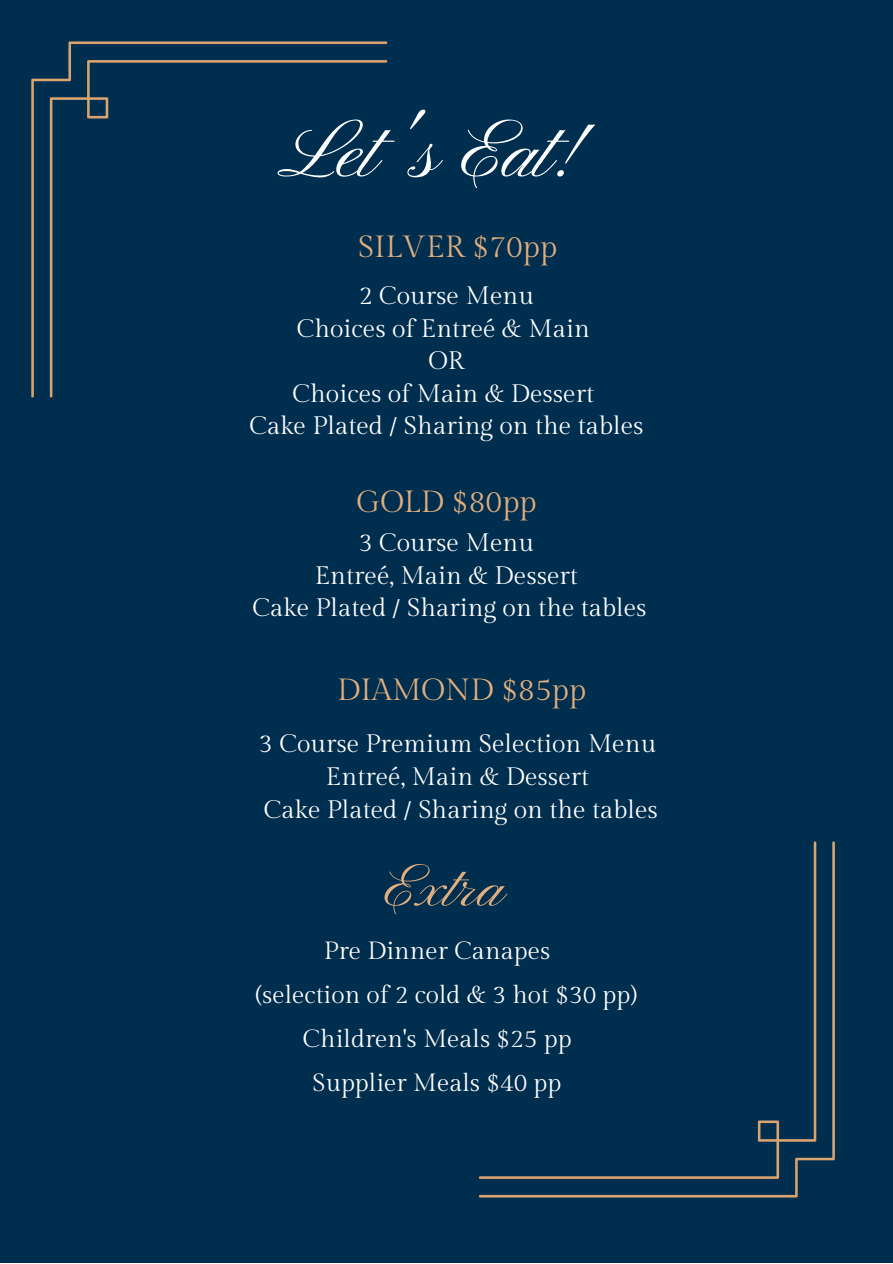
<style>
.page{position:relative;width:893px;height:1264px;background:#fff}
.page>*{position:absolute;margin:0;border:0;box-sizing:border-box;transform-origin:0 0}
.t1{font:83.1px "Pinyon Script";letter-spacing:-.045em;color:#fff}
.t2{font:60.9px "Pinyon Script";color:#e3ae7e}
.t3{font:30.6px "Gilda Display";color:#e3ae7e}
.t4{font:25.2px "Gilda Display";color:#fff}
.t5{font:24.9px "Gilda Display";color:#fff}
</style>
<div class="page">
<div style="left:0;top:0;width:892px;height:1262px;background:#002e4f"></div>
<svg style="left:31px;top:41px;width:356px;height:357px"></svg>
<svg style="left:478px;top:841px;width:356px;height:356px"></svg>
<p class="t1" style="left:289px;top:105px;width:298px">Let's Eat!</p>
<p class="t3" style="left:358px;top:229px;width:201px">SILVER $70pp</p>
<p class="t4" style="left:358px;top:281px;width:177px">2 Course Menu</p>
<p class="t4" style="left:296px;top:314px;width:295px">Choices of Entreé &amp; Main</p>
<p class="t4" style="left:428px;top:347px;width:37px">OR</p>
<p class="t4" style="left:292px;top:379px;width:303px">Choices of Main &amp; Dessert</p>
<p class="t4" style="left:249px;top:412px;width:396px">Cake Plated / Sharing on the tables</p>
<p class="t3" style="left:356px;top:484px;width:182px">GOLD $80pp</p>
<p class="t4" style="left:358px;top:528px;width:177px">3 Course Menu</p>
<p class="t4" style="left:314px;top:561px;width:265px">Entreé, Main &amp; Dessert</p>
<p class="t4" style="left:252px;top:594px;width:396px">Cake Plated / Sharing on the tables</p>
<p class="t3" style="left:337px;top:672px;width:250px">DIAMOND $85pp</p>
<p class="t4" style="left:259px;top:729px;width:399px">3 Course Premium Selection Menu</p>
<p class="t4" style="left:326px;top:762px;width:265px">Entreé, Main &amp; Dessert</p>
<p class="t4" style="left:263px;top:795px;width:396px">Cake Plated / Sharing on the tables</p>
<p class="t2" style="left:386px;top:853px;width:122px">Extra</p>
<p class="t5" style="left:324px;top:937px;width:228px">Pre Dinner Canapes</p>
<p class="t5" style="left:256px;top:981px;width:382px">(selection of 2 cold &amp; 3 hot $30 pp)</p>
<p class="t5" style="left:302px;top:1024px;width:270px">Children's Meals $25 pp</p>
<p class="t5" style="left:312px;top:1068px;width:250px">Supplier Meals $40 pp</p>
</div>
